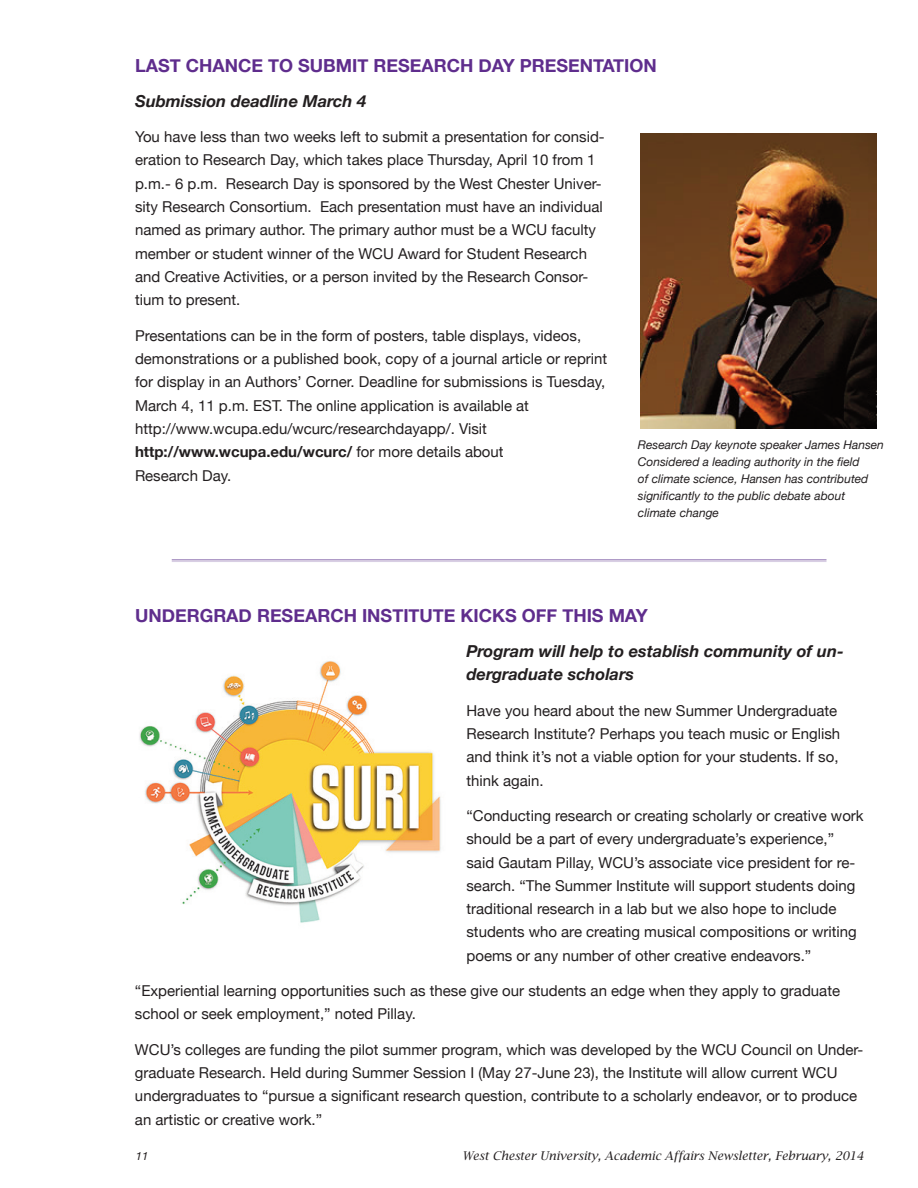
<style>
.page{position:relative;width:918px;height:1188px;background:#fff}
.page>*{position:absolute;margin:0;border:0;box-sizing:border-box;transform-origin:0 0}
.t1{font:700 18px "Helvetica Neue";color:#5f2d8d}
.t2{font:italic 700 16.5px/23.2px "Helvetica Neue";color:#231f20}
.t3{font:15px/23.2px "Helvetica Neue";color:#231f20}
.t4{font:italic 12px/16.8px "Helvetica Neue";color:#231f20}
.t5{font:italic 12px "Lucida Bright";color:#231f20}
.t6{font:italic 11.25px "Helvetica Neue";color:#231f20}
.s1{font-weight:700}
</style>
<div class="page">
<img style="left:640px;top:134px;width:236px;height:294px">
<img style="left:139px;top:661px;width:302px;height:262px">
<hr style="left:172px;top:559px;width:654px;height:2px;background:#ae99c6">
<hr style="left:172px;top:562px;width:654px;height:1px;background:#ae99c6">
<p class="t1" style="left:135px;top:54px;width:523px">LAST CHANCE TO SUBMIT RESEARCH DAY PRESENTATION</p>
<p class="t2" style="left:135px;top:89px;width:233px">Submission deadline March 4</p>
<p class="t3" style="left:135px;top:125px;width:471px">You have less than two weeks left to submit a presentation for consid&shy;eration to Research Day, which takes place Thursday, April 10 from 1 p.m.- 6 p.m. Research Day is sponsored by the West Chester Univer&shy;sity Research Consortium. Each presentation must have an individual named as primary author. The primary author must be a WCU faculty member or student winner of the WCU Award for Student Research and Creative Activities, or a person invited by the Research Consor&shy;tium to present.</p>
<p class="t3" style="left:135px;top:323px;width:474px">Presentations can be in the form of posters, table displays, videos, demonstrations or a published book, copy of a journal article or reprint for display in an Authors’ Corner. Deadline for submissions is Tuesday, March 4, 11 p.m. EST. The online application is available at http://www.wcupa.edu/wcurc/researchdayapp/. Visit <span class="s1">HTTP://WWW.WCUPA.EDU/WCURC/</span> for more details about<br>Research Day.</p>
<p class="t4" style="left:638px;top:436px;width:248px">Research Day keynote speaker James Hansen Considered a leading authority in the field<br>of climate science, Hansen has contributed significantly to the public debate about climate change</p>
<p class="t1" style="left:135px;top:604px;width:515px">UNDERGRAD RESEARCH INSTITUTE KICKS OFF THIS MAY</p>
<p class="t2" style="left:466px;top:639px;width:379px">Program will help to establish community of un&shy;dergraduate scholars</p>
<p class="t3" style="left:466px;top:699px;width:375px">Have you heard about the new Summer Undergraduate Research Institute? Perhaps you teach music or English and think it’s not a viable option for your students. If so, think again.</p>
<p class="t3" style="left:466px;top:804px;width:399px">“Conducting research or creating scholarly or creative work should be a part of every undergraduate’s experience,” said Gautam Pillay, WCU’s associate vice president for re&shy;search. “The Summer Institute will support students doing traditional research in a lab but we also hope to include students who are creating musical compositions or writing poems or any number of other creative endeavors.”</p>
<p class="t3" style="left:135px;top:979px;width:707px">“Experiential learning opportunities such as these give our students an edge when they apply to graduate school or seek employment,” noted Pillay.</p>
<p class="t3" style="left:135px;top:1038px;width:730px">WCU’s colleges are funding the pilot summer program, which was developed by the WCU Council on Under&shy;graduate Research. Held during Summer Session I (May 27-June 23), the Institute will allow current WCU undergraduates to “pursue a significant research question, contribute to a scholarly endeavor, or to produce an artistic or creative work.”</p>
<p class="t6" style="left:136px;top:1149px;width:14px">11</p>
<p class="t5" style="left:462px;top:1149px;width:403px">West Chester University, Academic Affairs Newsletter, February, 2014</p>
</div>
